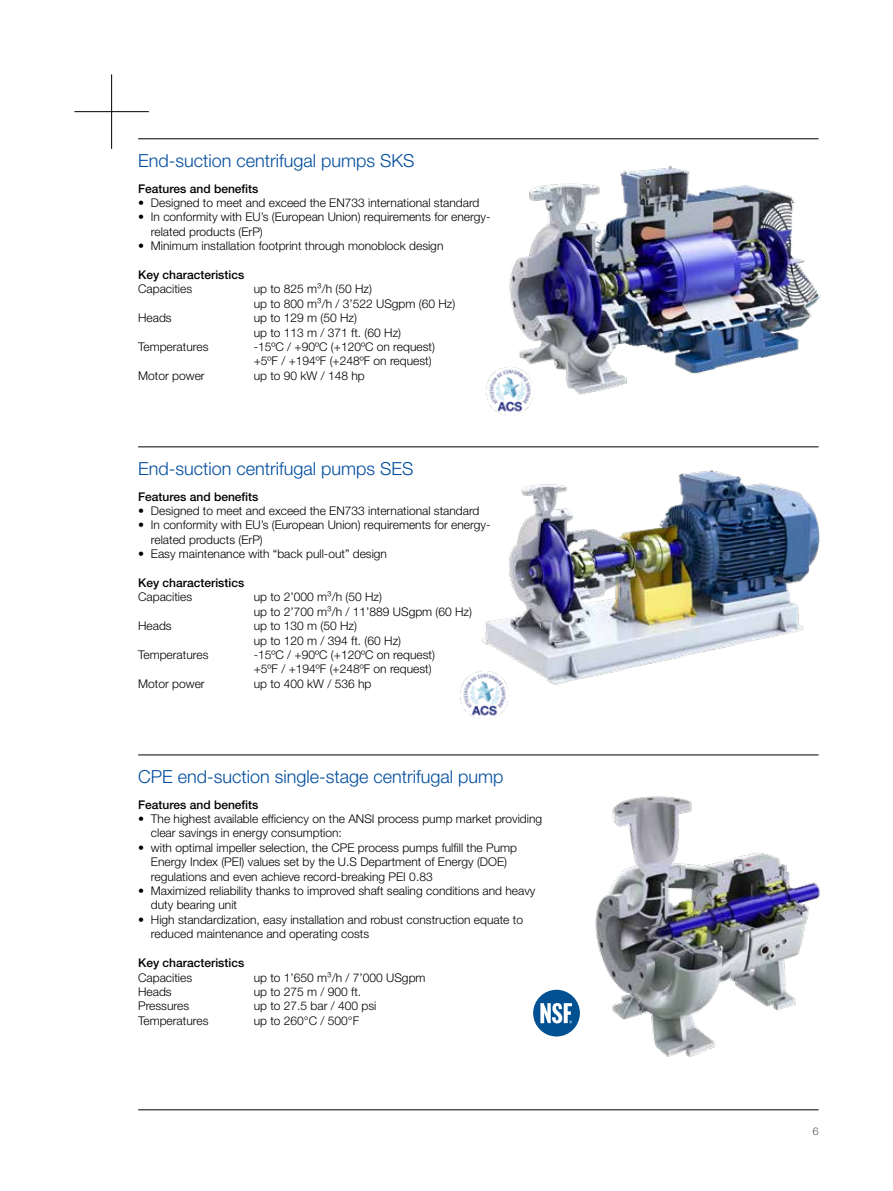
<style>
.page{position:relative;width:893px;height:1191px;background:#fff}
.page>*{position:absolute;margin:0;border:0;box-sizing:border-box;transform-origin:0 0}
.t1{font:300 18px "Helvetica Neue LT Pro";color:#004d9d}
.t2{font:300 12px/14.4px "Helvetica Neue LT Pro";color:#000}
.t3{font:500 12px "Helvetica Neue LT Pro";color:#000}
.t4{font:100 10.5px "Helvetica Neue LT Pro";color:#000}
</style>
<div class="page">
<img style="left:509px;top:166px;width:312px;height:229px">
<hr style="left:138px;top:1109px;width:681px;height:1px;background:#000">
<hr style="left:74px;top:111px;width:75px;height:1px;background:#000">
<hr style="left:111px;top:74px;width:1px;height:75px;background:#000">
<hr style="left:138px;top:138px;width:681px;height:1px;background:#000">
<hr style="left:138px;top:446px;width:681px;height:1px;background:#000">
<hr style="left:138px;top:754px;width:681px;height:1px;background:#000">
<img style="left:552px;top:796px;width:268px;height:261px">
<div style="left:533px;top:989px;width:47px;height:47px;background:#005092;border-radius:50%"></div>
<svg style="left:540px;top:1003px;width:32px;height:20px"></svg>
<img style="left:486px;top:365px;width:49px;height:50px">
<img style="left:481px;top:470px;width:339px;height:215px">
<img style="left:460px;top:669px;width:49px;height:50px">
<h1 class="t1" style="left:138px;top:149px;width:278px">End-suction centrifugal pumps SKS</h1>
<p class="t3" style="left:138px;top:181px;width:122px">Features and benefits</p>
<p class="t2" style="left:138px;top:195px;width:343px">• Designed to meet and exceed the EN733 international standard</p>
<p class="t2" style="left:151px;top:210px;width:341px;text-indent:-13px">• In conformity with EU’s (European Union) requirements for energy&shy;related products (ErP)</p>
<p class="t2" style="left:138px;top:238px;width:307px">• Minimum installation footprint through monoblock design</p>
<p class="t3" style="left:138px;top:267px;width:108px">Key characteristics</p>
<p class="t2" style="left:138px;top:282px;width:56px">Capacities</p>
<p class="t2" style="left:254px;top:282px;width:203px">up to 825 m³/h (50 Hz)<br>up to 800 m³/h / 3’522 USgpm (60 Hz)</p>
<p class="t2" style="left:138px;top:310px;width:35px">Heads</p>
<p class="t2" style="left:254px;top:310px;width:149px">up to 129 m (50 Hz)<br>up to 113 m / 371 ft. (60 Hz)</p>
<p class="t2" style="left:138px;top:339px;width:72px">Temperatures</p>
<p class="t2" style="left:254px;top:339px;width:183px">-15ºC / +90ºC (+120ºC on request) +5ºF / +194ºF (+248ºF on request)</p>
<p class="t2" style="left:138px;top:368px;width:68px">Motor power</p>
<p class="t2" style="left:254px;top:368px;width:113px">up to 90 kW / 148 hp</p>
<h1 class="t1" style="left:138px;top:457px;width:277px">End-suction centrifugal pumps SES</h1>
<p class="t3" style="left:138px;top:489px;width:122px">Features and benefits</p>
<p class="t2" style="left:138px;top:503px;width:343px">• Designed to meet and exceed the EN733 international standard</p>
<p class="t2" style="left:151px;top:517px;width:341px;text-indent:-13px">• In conformity with EU’s (European Union) requirements for energy&shy;related products (ErP)</p>
<p class="t2" style="left:138px;top:546px;width:250px">• Easy maintenance with “back pull-out” design</p>
<p class="t3" style="left:138px;top:575px;width:108px">Key characteristics</p>
<p class="t2" style="left:138px;top:589px;width:56px">Capacities</p>
<p class="t2" style="left:254px;top:589px;width:220px">up to 2’000 m³/h (50 Hz)<br>up to 2’700 m³/h / 11’889 USgpm (60 Hz)</p>
<p class="t2" style="left:138px;top:618px;width:35px">Heads</p>
<p class="t2" style="left:254px;top:618px;width:149px">up to 130 m (50 Hz)<br>up to 120 m / 394 ft. (60 Hz)</p>
<p class="t2" style="left:138px;top:647px;width:72px">Temperatures</p>
<p class="t2" style="left:254px;top:647px;width:183px">-15ºC / +90ºC (+120ºC on request) +5ºF / +194ºF (+248ºF on request)</p>
<p class="t2" style="left:138px;top:676px;width:68px">Motor power</p>
<p class="t2" style="left:254px;top:676px;width:119px">up to 400 kW / 536 hp</p>
<h1 class="t1" style="left:138px;top:765px;width:367px">CPE end-suction single-stage centrifugal pump</h1>
<p class="t3" style="left:138px;top:797px;width:122px">Features and benefits</p>
<p class="t2" style="left:151px;top:811px;width:393px;text-indent:-13px">• The highest available efficiency on the ANSI process pump market providing clear savings in energy consumption:</p>
<p class="t2" style="left:151px;top:840px;width:368px;text-indent:-13px">• with optimal impeller selection, the CPE process pumps fulfill the Pump<br>Energy Index (PEI) values set by the U.S Department of Energy (DOE) regulations and even achieve record-breaking PEI 0.83</p>
<p class="t2" style="left:151px;top:883px;width:386px;text-indent:-13px">• Maximized reliability thanks to improved shaft sealing conditions and heavy duty bearing unit</p>
<p class="t2" style="left:151px;top:912px;width:374px;text-indent:-13px">• High standardization, easy installation and robust construction equate to reduced maintenance and operating costs</p>
<p class="t3" style="left:138px;top:955px;width:108px">Key characteristics</p>
<p class="t2" style="left:138px;top:969px;width:56px">Capacities</p>
<p class="t2" style="left:254px;top:969px;width:173px">up to 1’650 m³/h / 7’000 USgpm</p>
<p class="t2" style="left:138px;top:984px;width:35px">Heads</p>
<p class="t2" style="left:254px;top:984px;width:109px">up to 275 m / 900 ft.</p>
<p class="t2" style="left:138px;top:998px;width:52px">Pressures</p>
<p class="t2" style="left:254px;top:998px;width:124px">up to 27.5 bar / 400 psi</p>
<p class="t2" style="left:138px;top:1013px;width:72px">Temperatures</p>
<p class="t2" style="left:254px;top:1013px;width:107px">up to 260°C / 500°F</p>
<p class="t4" style="left:813px;top:1124px;width:7px">6</p>
</div>
